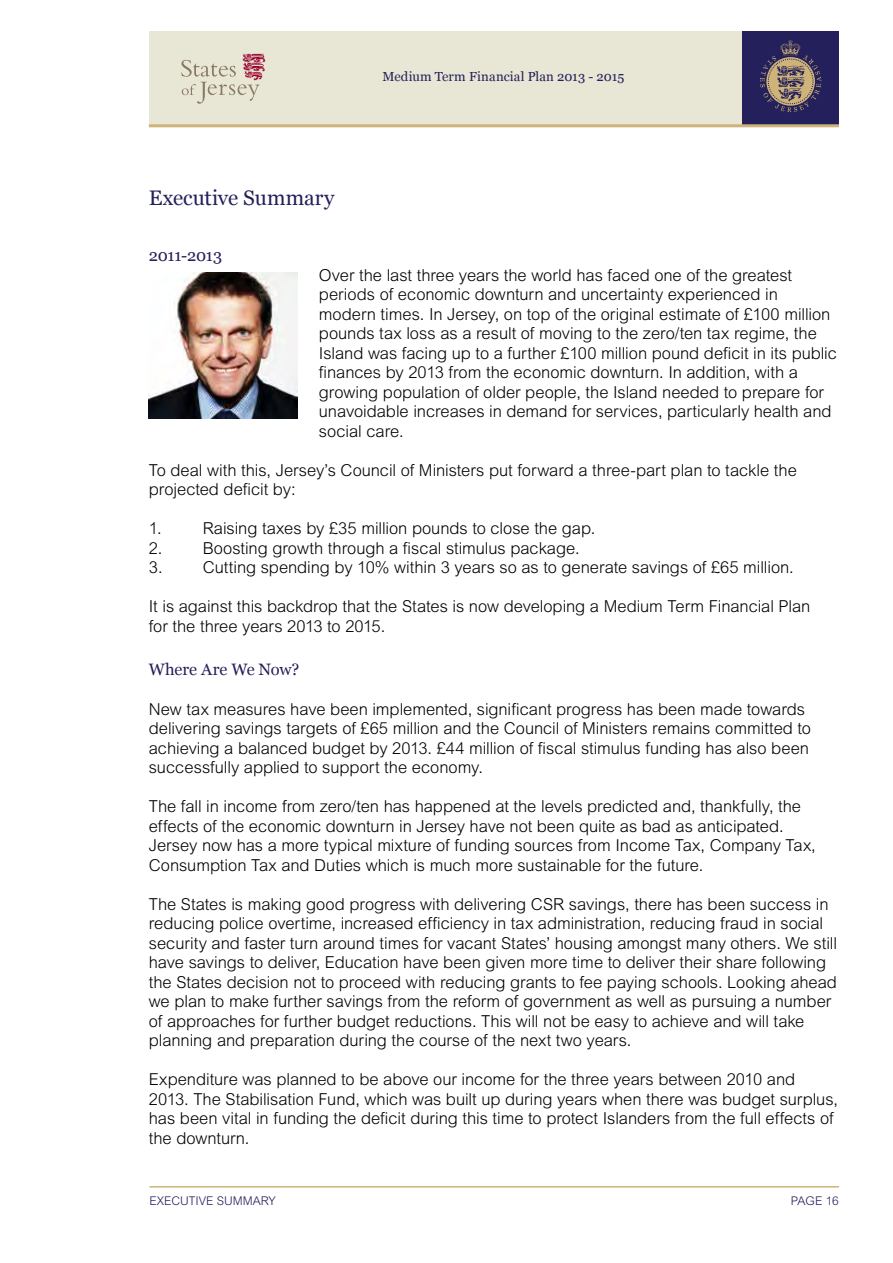
<style>
.page{position:relative;width:893px;height:1263px;background:#fff}
.page>*{position:absolute;margin:0;border:0;box-sizing:border-box;transform-origin:0 0}
.t1{font:21px "Georgia";letter-spacing:.005em;color:#24205b}
.t2{font:300 16.5px/19.5px "Arial MT Std";letter-spacing:-.005em;color:#000}
.t3{font:16.5px "Georgia";letter-spacing:-.005em;color:#24205b}
.t4{font:13.05px "Georgia";letter-spacing:.01em;color:#24205b}
.t5{font:300 12px "Arial MT Std";color:#24205b}
</style>
<div class="page">
<hr style="left:149px;top:1186px;width:690px;height:1px;background:#cfb479">
<div style="left:741px;top:31px;width:98px;height:95px;background:#24205b"></div>
<svg style="left:760px;top:41px;width:61px;height:71px"></svg>
<div style="left:149px;top:31px;width:592px;height:93px;background:#e8e6d4"></div>
<svg style="left:181px;top:54px;width:84px;height:50px"></svg>
<hr style="left:149px;top:124px;width:690px;height:3px;background:#cfb479">
<img style="left:149px;top:272px;width:149px;height:147px">
<p class="t1" style="left:149px;top:185px;width:188px">Executive Summary</p>
<p class="t3" style="left:149px;top:246px;width:75px">2011-2013</p>
<p class="t4" style="left:382px;top:69px;width:244px">Medium Term Financial Plan 2013 - 2015</p>
<p class="t2" style="left:319px;top:265px;width:520px">Over the last three years the world has faced one of the greatest periods of economic downturn and uncertainty experienced in modern times. In Jersey, on top of the original estimate of £100 million pounds tax loss as a result of moving to the zero/ten tax regime, the Island was facing up to a further £100 million pound deficit in its public finances by 2013 from the economic downturn. In addition, with a growing population of older people, the Island needed to prepare for unavoidable increases in demand for services, particularly health and social care.</p>
<p class="t2" style="left:149px;top:460px;width:649px">To deal with this, Jersey’s Council of Ministers put forward a three-part plan to tackle the projected deficit by:</p>
<p class="t2" style="left:149px;top:519px;width:14px">1.</p>
<p class="t2" style="left:203px;top:519px;width:394px">Raising taxes by £35 million pounds to close the gap.</p>
<p class="t2" style="left:149px;top:538px;width:15px">2.</p>
<p class="t2" style="left:203px;top:538px;width:378px">Boosting growth through a fiscal stimulus package.</p>
<p class="t2" style="left:149px;top:558px;width:15px">3.</p>
<p class="t2" style="left:203px;top:558px;width:592px">Cutting spending by 10% within 3 years so as to generate savings of £65 million.</p>
<p class="t2" style="left:149px;top:597px;width:663px">It is against this backdrop that the States is now developing a Medium Term Financial Plan for the three years 2013 to 2015.</p>
<p class="t3" style="left:149px;top:660px;width:152px">Where Are We Now?</p>
<p class="t2" style="left:149px;top:699px;width:664px">New tax measures have been implemented, significant progress has been made towards delivering savings targets of £65 million and the Council of Ministers remains committed to achieving a balanced budget by 2013. £44 million of fiscal stimulus funding has also been successfully applied to support the economy.</p>
<p class="t2" style="left:149px;top:796px;width:668px">The fall in income from zero/ten has happened at the levels predicted and, thankfully, the effects of the economic downturn in Jersey have not been quite as bad as anticipated.<br>Jersey now has a more typical mixture of funding sources from Income Tax, Company Tax, Consumption Tax and Duties which is much more sustainable for the future.</p>
<p class="t2" style="left:149px;top:894px;width:690px">The States is making good progress with delivering CSR savings, there has been success in reducing police overtime, increased efficiency in tax administration, reducing fraud in social security and faster turn around times for vacant States’ housing amongst many others. We still have savings to deliver, Education have been given more time to deliver their share following the States decision not to proceed with reducing grants to fee paying schools. Looking ahead we plan to make further savings from the reform of government as well as pursuing a number of approaches for further budget reductions. This will not be easy to achieve and will take planning and preparation during the course of the next two years.</p>
<p class="t2" style="left:149px;top:1069px;width:691px">Expenditure was planned to be above our income for the three years between 2010 and 2013. The Stabilisation Fund, which was built up during years when there was budget surplus, has been vital in funding the deficit during this time to protect Islanders from the full effects of the downturn.</p>
<p class="t5" style="left:149px;top:1194px;width:128px">EXECUTIVE SUMMARY</p>
<p class="t5" style="left:791px;top:1194px;width:50px">PAGE 16</p>
</div>
